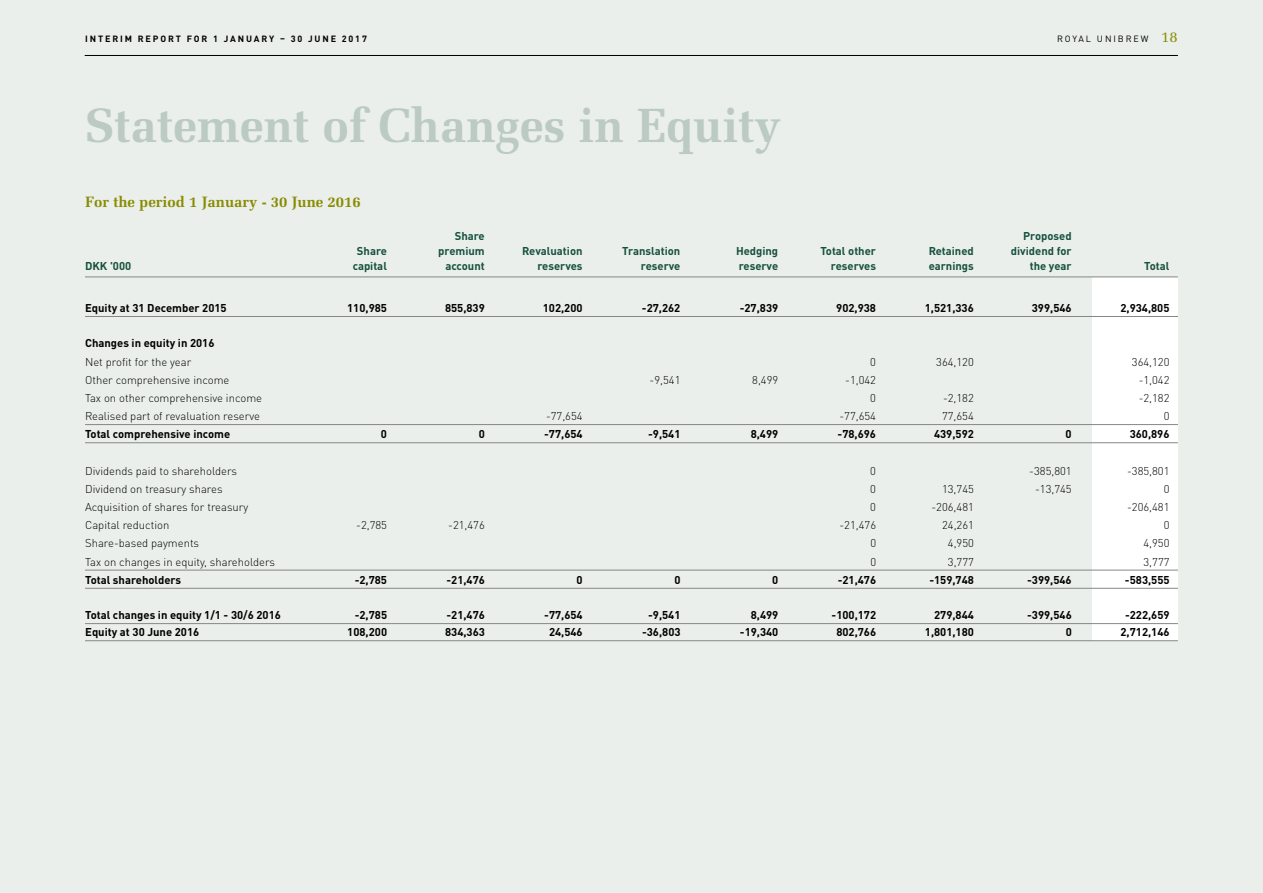
<style>
.page{position:relative;width:1263px;height:893px;background:#eaefec}
.page>*{position:absolute;margin:0;border:0;box-sizing:border-box;transform-origin:0 0}
.t1{font:700 48px "Melior LT Std";color:#bbcac2}
.t2{font:700 15px "Melior LT Std";color:#898b00}
.t3{font:300 11.25px "DINOT";color:#000}
.t4{font:700 11.25px "DINOT";color:#000}
.t5{font:700 11.25px "DINOT";color:#16503e}
.t6{font:700 9px "DINOT";letter-spacing:.21em;color:#000}
.t7{font:9px "DINOT";letter-spacing:.21em;color:#000}
.s1{font-family:"Melior LT Std";font-size:15px;color:#898b00}
</style>
<div class="page">
<div style="left:1093px;top:277px;width:85px;height:364px;background:#fff"></div>
<hr style="left:85px;top:277px;width:1093px;height:1px;background:#878787">
<hr style="left:85px;top:316px;width:1093px;height:1px;background:#878787">
<hr style="left:85px;top:424px;width:1093px;height:1px;background:#878787">
<hr style="left:85px;top:442px;width:1093px;height:1px;background:#878787">
<hr style="left:85px;top:570px;width:1093px;height:1px;background:#878787">
<hr style="left:85px;top:588px;width:1093px;height:1px;background:#878787">
<hr style="left:85px;top:623px;width:1093px;height:1px;background:#878787">
<hr style="left:85px;top:640px;width:1093px;height:1px;background:#878787">
<hr style="left:85px;top:55px;width:1093px;height:1px;background:#000">
<p class="t6" style="left:85px;top:33px;width:283px">INTERIM REPORT FOR 1 JANUARY – 30 JUNE 2017</p>
<p class="t7" style="left:1057px;top:33px;width:122px">ROYAL UNIBREW <span class="s1">18</span></p>
<h1 class="t1" style="left:85px;top:97px;width:697px">Statement of Changes in Equity</h1>
<h2 class="t2" style="left:85px;top:193px;width:277px">For the period 1 January - 30 June 2016</h2>
<p class="t5" style="left:455px;top:229px;width:32px">Share</p>
<p class="t5" style="left:1023px;top:229px;width:50px">Proposed</p>
<p class="t5" style="left:357px;top:244px;width:32px">Share</p>
<p class="t5" style="left:438px;top:244px;width:48px">premium</p>
<p class="t5" style="left:522px;top:244px;width:62px">Revaluation</p>
<p class="t5" style="left:622px;top:244px;width:60px">Translation</p>
<p class="t5" style="left:736px;top:244px;width:44px">Hedging</p>
<p class="t5" style="left:820px;top:244px;width:57px">Total other</p>
<p class="t5" style="left:929px;top:244px;width:47px">Retained</p>
<p class="t5" style="left:1011px;top:244px;width:62px">dividend for</p>
<p class="t5" style="left:85px;top:259px;width:48px">DKK '000</p>
<p class="t5" style="left:353px;top:259px;width:36px">capital</p>
<p class="t5" style="left:445px;top:259px;width:41px">account</p>
<p class="t5" style="left:537px;top:259px;width:47px">reserves</p>
<p class="t5" style="left:641px;top:259px;width:41px">reserve</p>
<p class="t5" style="left:739px;top:259px;width:41px">reserve</p>
<p class="t5" style="left:831px;top:259px;width:47px">reserves</p>
<p class="t5" style="left:929px;top:259px;width:47px">earnings</p>
<p class="t5" style="left:1030px;top:259px;width:43px">the year</p>
<p class="t5" style="left:1144px;top:259px;width:27px">Total</p>
<p class="t4" style="left:85px;top:301px;width:143px">Equity at 31 December 2015</p>
<p class="t4" style="left:347px;top:301px;width:41px">110,985</p>
<p class="t4" style="left:445px;top:301px;width:41px">855,839</p>
<p class="t4" style="left:543px;top:301px;width:41px">102,200</p>
<p class="t4" style="left:642px;top:301px;width:40px">-27,262</p>
<p class="t4" style="left:740px;top:301px;width:40px">-27,839</p>
<p class="t4" style="left:836px;top:301px;width:41px">902,938</p>
<p class="t4" style="left:925px;top:301px;width:51px">1,521,336</p>
<p class="t4" style="left:1032px;top:301px;width:41px">399,546</p>
<p class="t4" style="left:1120px;top:301px;width:51px">2,934,805</p>
<p class="t4" style="left:85px;top:336px;width:131px">Changes in equity in 2016</p>
<p class="t3" style="left:85px;top:355px;width:108px">Net profit for the year</p>
<p class="t3" style="left:870px;top:355px;width:7px">0</p>
<p class="t3" style="left:936px;top:355px;width:39px">364,120</p>
<p class="t3" style="left:1132px;top:355px;width:39px">364,120</p>
<p class="t3" style="left:85px;top:373px;width:146px">Other comprehensive income</p>
<p class="t3" style="left:650px;top:373px;width:32px">-9,541</p>
<p class="t3" style="left:752px;top:373px;width:28px">8,499</p>
<p class="t3" style="left:845px;top:373px;width:32px">-1,042</p>
<p class="t3" style="left:1139px;top:373px;width:32px">-1,042</p>
<p class="t3" style="left:85px;top:391px;width:178px">Tax on other comprehensive income</p>
<p class="t3" style="left:870px;top:391px;width:7px">0</p>
<p class="t3" style="left:943px;top:391px;width:32px">-2,182</p>
<p class="t3" style="left:1139px;top:391px;width:32px">-2,182</p>
<p class="t3" style="left:85px;top:409px;width:176px">Realised part of revaluation reserve</p>
<p class="t3" style="left:546px;top:409px;width:38px">-77,654</p>
<p class="t3" style="left:839px;top:409px;width:38px">-77,654</p>
<p class="t3" style="left:942px;top:409px;width:33px">77,654</p>
<p class="t3" style="left:1164px;top:409px;width:7px">0</p>
<p class="t4" style="left:85px;top:427px;width:147px">Total comprehensive income</p>
<p class="t4" style="left:381px;top:427px;width:8px">0</p>
<p class="t4" style="left:479px;top:427px;width:8px">0</p>
<p class="t4" style="left:544px;top:427px;width:40px">-77,654</p>
<p class="t4" style="left:648px;top:427px;width:34px">-9,541</p>
<p class="t4" style="left:751px;top:427px;width:29px">8,499</p>
<p class="t4" style="left:838px;top:427px;width:40px">-78,696</p>
<p class="t4" style="left:934px;top:427px;width:41px">439,592</p>
<p class="t4" style="left:1065px;top:427px;width:8px">0</p>
<p class="t4" style="left:1130px;top:427px;width:41px">360,896</p>
<p class="t3" style="left:85px;top:464px;width:153px">Dividends paid to shareholders</p>
<p class="t3" style="left:870px;top:464px;width:7px">0</p>
<p class="t3" style="left:1029px;top:464px;width:44px">-385,801</p>
<p class="t3" style="left:1127px;top:464px;width:44px">-385,801</p>
<p class="t3" style="left:85px;top:482px;width:139px">Dividend on treasury shares</p>
<p class="t3" style="left:870px;top:482px;width:7px">0</p>
<p class="t3" style="left:942px;top:482px;width:33px">13,745</p>
<p class="t3" style="left:1035px;top:482px;width:38px">-13,745</p>
<p class="t3" style="left:1164px;top:482px;width:7px">0</p>
<p class="t3" style="left:85px;top:500px;width:165px">Acquisition of shares for treasury</p>
<p class="t3" style="left:870px;top:500px;width:7px">0</p>
<p class="t3" style="left:931px;top:500px;width:44px">-206,481</p>
<p class="t3" style="left:1127px;top:500px;width:44px">-206,481</p>
<p class="t3" style="left:85px;top:518px;width:86px">Capital reduction</p>
<p class="t3" style="left:356px;top:518px;width:32px">-2,785</p>
<p class="t3" style="left:448px;top:518px;width:38px">-21,476</p>
<p class="t3" style="left:839px;top:518px;width:38px">-21,476</p>
<p class="t3" style="left:942px;top:518px;width:33px">24,261</p>
<p class="t3" style="left:1164px;top:518px;width:7px">0</p>
<p class="t3" style="left:85px;top:536px;width:116px">Share-based payments</p>
<p class="t3" style="left:870px;top:536px;width:7px">0</p>
<p class="t3" style="left:948px;top:536px;width:28px">4,950</p>
<p class="t3" style="left:1143px;top:536px;width:28px">4,950</p>
<p class="t3" style="left:85px;top:555px;width:192px">Tax on changes in equity, shareholders</p>
<p class="t3" style="left:870px;top:555px;width:7px">0</p>
<p class="t3" style="left:948px;top:555px;width:28px">3,777</p>
<p class="t3" style="left:1143px;top:555px;width:28px">3,777</p>
<p class="t4" style="left:85px;top:572px;width:98px">Total shareholders</p>
<p class="t4" style="left:355px;top:572px;width:34px">-2,785</p>
<p class="t4" style="left:446px;top:572px;width:40px">-21,476</p>
<p class="t4" style="left:577px;top:572px;width:8px">0</p>
<p class="t4" style="left:674px;top:572px;width:8px">0</p>
<p class="t4" style="left:772px;top:572px;width:8px">0</p>
<p class="t4" style="left:838px;top:572px;width:40px">-21,476</p>
<p class="t4" style="left:929px;top:572px;width:46px">-159,748</p>
<p class="t4" style="left:1027px;top:572px;width:46px">-399,546</p>
<p class="t4" style="left:1125px;top:572px;width:46px">-583,555</p>
<p class="t4" style="left:85px;top:608px;width:197px">Total changes in equity 1/1 - 30/6 2016</p>
<p class="t4" style="left:355px;top:608px;width:34px">-2,785</p>
<p class="t4" style="left:446px;top:608px;width:40px">-21,476</p>
<p class="t4" style="left:544px;top:608px;width:40px">-77,654</p>
<p class="t4" style="left:648px;top:608px;width:34px">-9,541</p>
<p class="t4" style="left:751px;top:608px;width:29px">8,499</p>
<p class="t4" style="left:831px;top:608px;width:46px">-100,172</p>
<p class="t4" style="left:934px;top:608px;width:41px">279,844</p>
<p class="t4" style="left:1027px;top:608px;width:46px">-399,546</p>
<p class="t4" style="left:1125px;top:608px;width:46px">-222,659</p>
<p class="t4" style="left:85px;top:625px;width:116px">Equity at 30 June 2016</p>
<p class="t4" style="left:347px;top:625px;width:41px">108,200</p>
<p class="t4" style="left:445px;top:625px;width:41px">834,363</p>
<p class="t4" style="left:549px;top:625px;width:35px">24,546</p>
<p class="t4" style="left:642px;top:625px;width:40px">-36,803</p>
<p class="t4" style="left:740px;top:625px;width:40px">-19,340</p>
<p class="t4" style="left:836px;top:625px;width:41px">802,766</p>
<p class="t4" style="left:925px;top:625px;width:51px">1,801,180</p>
<p class="t4" style="left:1066px;top:625px;width:8px">0</p>
<p class="t4" style="left:1120px;top:625px;width:51px">2,712,146</p>
</div>
